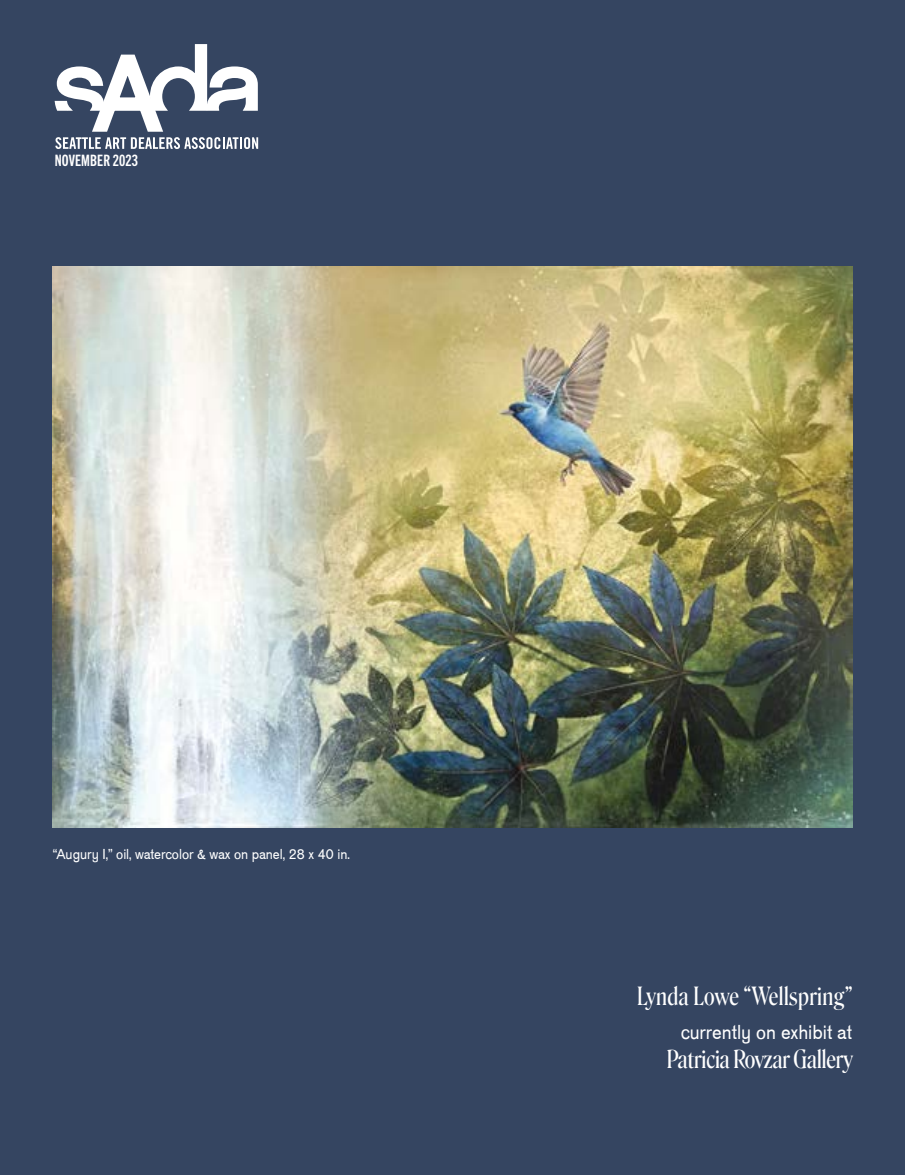
<style>
.page{position:relative;width:905px;height:1175px;background:#fff}
.page>*{position:absolute;margin:0;border:0;box-sizing:border-box;transform-origin:0 0}
.t1{font:24px "Roslindale Display Condensed";letter-spacing:.02em;color:#fff}
.t2{font:24px "Roslindale Display Condensed";color:#fff}
.t3{font:500 21px "Venus URWT";color:#fff}
.t4{font:15.75px "Trade Gothic Next LT Pro Bd Cm";letter-spacing:.01em;color:#fff}
.t5{font:500 15px "Venus URWT";color:#fff}
</style>
<div class="page">
<div style="left:0;top:0;width:904px;height:1174px;background:#354561"></div>
<img style="left:53px;top:266px;width:799px;height:562px">
<svg style="left:55px;top:44px;width:203px;height:105px"></svg>
<p class="t4" style="left:55px;top:150px;width:85px">NOVEMBER 2023</p>
<p class="t5" style="left:53px;top:845px;width:299px">“Augury I,” oil, watercolor &amp; wax on panel, 28 x 40 in.</p>
<h1 class="t1" style="left:637px;top:976px;width:217px">Lynda Lowe “Wellspring”</h1>
<h2 class="t3" style="left:680px;top:1019px;width:173px">currently on exhibit at</h2>
<h1 class="t2" style="left:666px;top:1039px;width:187px">Patricia Rovzar Gallery</h1>
</div>
